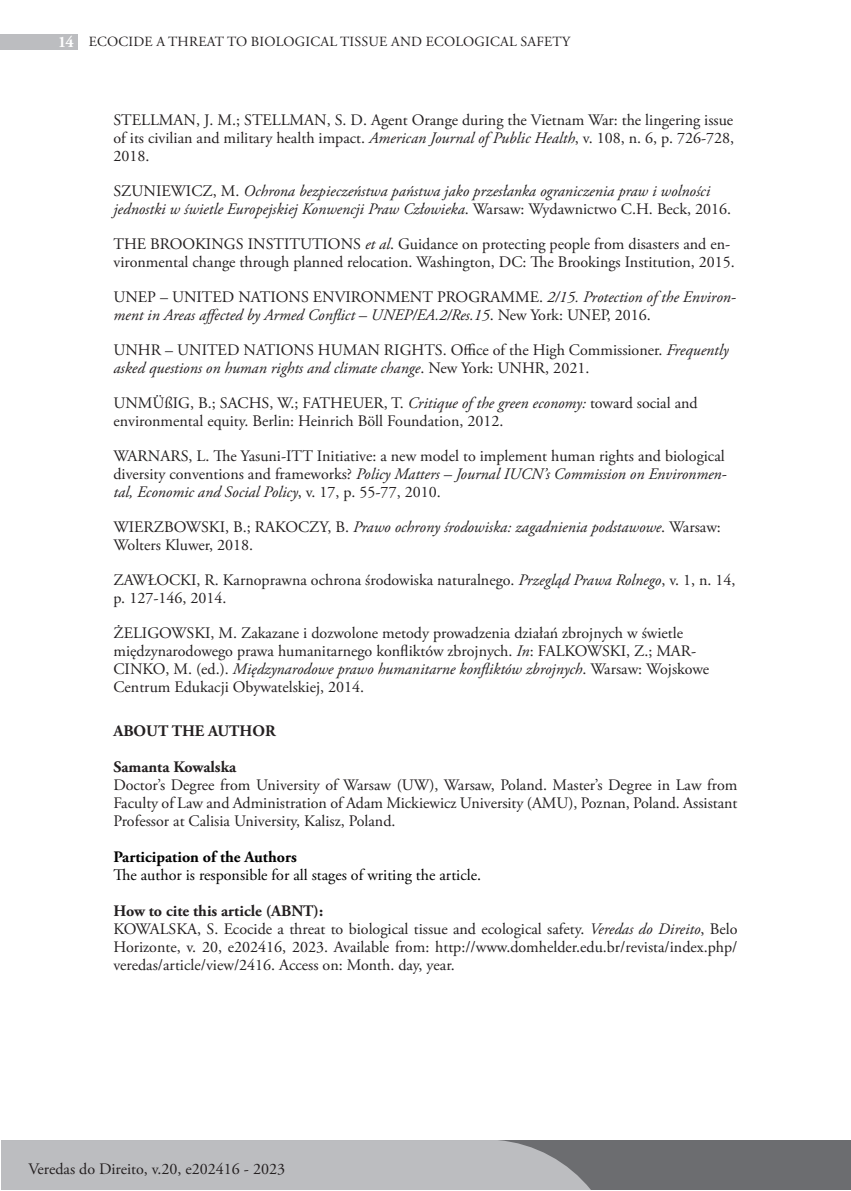
<style>
.page{position:relative;width:851px;height:1191px;background:#fff}
.page>*{position:absolute;margin:0;border:0;box-sizing:border-box;transform-origin:0 0}
.t1{font:16px/18px "Adobe Garamond Pro";color:#231f20}
.t2{font:italic 16px/18px "Adobe Garamond Pro";color:#231f20}
.t3{font:16px "Adobe Garamond Pro";color:#000001}
.t4{font:700 16px "Adobe Garamond Pro";color:#231f20}
.t5{font:700 16px "Adobe Garamond Pro";color:#000001}
.t6{font:14px "Adobe Garamond Pro";letter-spacing:.015em;color:#231f20}
.s1{font-weight:700;font-size:16px;color:#fff}
.s2{font-style:italic}
.s3{font-style:normal}
.s4{font-weight:700}
</style>
<div class="page">
<div style="left:1px;top:1140px;width:849px;height:50px;background:#6c6d70"></div>
<div style="left:0;top:34px;width:77px;height:16px;background:#bcbdc0"></div>
<div style="left:1px;top:1140px;width:590px;height:50px;background:#bcbdc0"></div>
<p class="t6" style="left:59px;top:34px;width:513px"><span class="s1">14</span> ECOCIDE A THREAT TO BIOLOGICAL TISSUE AND ECOLOGICAL SAFETY</p>
<p class="t1" style="left:113px;top:111px;width:622px;text-align:justify">STELLMAN, J. M.; STELLMAN, S. D. Agent Orange during the Vietnam War: the lingering issue of its civilian and military health impact. <span class="s2">American Journal of Public Health</span>, v. 108, n. 6, p. 726-728, 2018.</p>
<p class="t2" style="left:113px;top:182px;width:619px"><span class="s3">SZUNIEWICZ, M.</span> Ochrona bezpieczeństwa państwa jako przesłanka ograniczenia praw i wolności jednostki w świetle Europejskiej Konwencji Praw Człowieka<span class="s3">. Warsaw: Wydawnictwo C.H. Beck, 2016.</span></p>
<p class="t1" style="left:113px;top:235px;width:623px">THE BROOKINGS INSTITUTIONS <span class="s2">et al</span>. Guidance on protecting people from disasters and en&shy;vironmental change through planned relocation. Washington, DC: The Brookings Institution, 2015.</p>
<p class="t2" style="left:113px;top:288px;width:624px"><span class="s3">UNEP – UNITED NATIONS ENVIRONMENT PROGRAMME.</span> 2/15. Protection of the Environ&shy;ment in Areas affected by Armed Conflict – UNEP/EA.2/Res.15<span class="s3">. New York: UNEP, 2016.</span></p>
<p class="t1" style="left:113px;top:342px;width:616px">UNHR – UNITED NATIONS HUMAN RIGHTS. Office of the High Commissioner. <span class="s2">Frequently asked questions on human rights and climate change</span>. New York: UNHR, 2021.</p>
<p class="t1" style="left:113px;top:395px;width:585px">UNMÜßIG, B.; SACHS, W.; FATHEUER, T. <span class="s2">Critique of the green economy:</span> toward social and environmental equity. Berlin: Heinrich Böll Foundation, 2012.</p>
<p class="t1" style="left:113px;top:448px;width:614px">WARNARS, L. The Yasuni-ITT Initiative: a new model to implement human rights and biological diversity conventions and frameworks? <span class="s2">Policy Matters – Journal IUCN’s Commission on Environmen&shy;tal, Economic and Social Policy</span>, v. 17, p. 55-77, 2010.</p>
<p class="t1" style="left:113px;top:519px;width:609px">WIERZBOWSKI, B.; RAKOCZY, B. <span class="s2">Prawo ochrony środowiska: zagadnienia podstawowe</span>. Warsaw:<br>Wolters Kluwer, 2018.</p>
<p class="t1" style="left:113px;top:572px;width:623px">ZAWŁOCKI, R. Karnoprawna ochrona środowiska naturalnego. <span class="s2">Przegląd Prawa Rolnego</span>, v. 1, n. 14, p. 127-146, 2014.</p>
<p class="t1" style="left:113px;top:625px;width:597px">ŻELIGOWSKI, M. Zakazane i dozwolone metody prowadzenia działań zbrojnych w świetle międzynarodowego prawa humanitarnego konfliktów zbrojnych. <span class="s2">In</span>: FALKOWSKI, Z.; MAR-CINKO, M. (ed.). <span class="s2">Międzynarodowe prawo humanitarne konfliktów zbrojnych</span>. Warsaw: Wojskowe Centrum Edukacji Obywatelskiej, 2014.</p>
<p class="t4" style="left:113px;top:722px;width:164px">ABOUT THE AUTHOR</p>
<p class="t4" style="left:113px;top:758px;width:124px">Samanta Kowalska</p>
<p class="t1" style="left:113px;top:777px;width:625px;text-align:justify">Doctor’s Degree from University of Warsaw (UW), Warsaw, Poland. Master’s Degree in Law from Faculty of Law and Administration of Adam Mickiewicz University (AMU), Poznan, Poland. Assistant Professor at Calisia University, Kalisz, Poland.</p>
<p class="t5" style="left:113px;top:848px;width:185px">Participation of the Authors</p>
<p class="t3" style="left:113px;top:865px;width:369px">The author is responsible for all stages of writing the article.</p>
<p class="t1" style="left:113px;top:903px;width:625px"><span class="s4">How to cite this article (ABNT):<br></span>KOWALSKA, S. Ecocide a threat to biological tissue and ecological safety. <span class="s2">Veredas do Direito</span>, Belo Horizonte, v. 20, e202416, 2023. Available from: http://www.domhelder.edu.br/revista/index.php/ veredas/article/view/2416. Access on: Month. day, year.</p>
<p class="t1" style="left:28px;top:1160px;width:258px">Veredas do Direito, v.20, e202416 - 2023</p>
</div>
